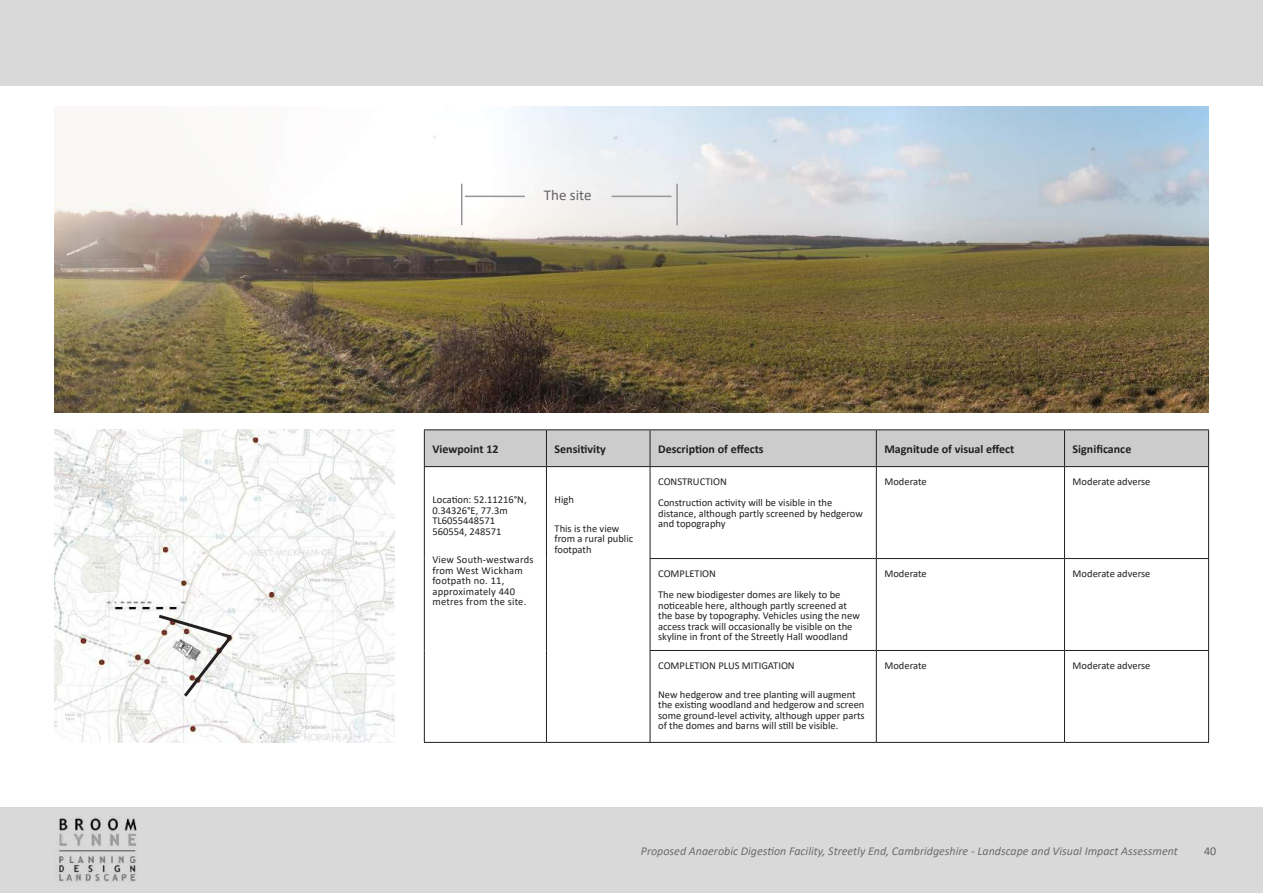
<style>
.page{position:relative;width:1263px;height:893px;background:#fff}
.page>*{position:absolute;margin:0;border:0;box-sizing:border-box;transform-origin:0 0}
.t1{font:15px "Calibri";color:#636366}
.t2{font:italic 12px "Calibri";color:#6c6d70}
.t3{font:700 12px "Calibri";color:#231f20}
.t4{font:12px "Calibri";color:#636366}
.t5{font:10.5px/10.5px "Calibri";color:#231f20}
.t6{font:10.5px/10.5px "Calibri";letter-spacing:.02em;color:#231f20}
</style>
<div class="page">
<div style="left:0;top:807px;width:1263px;height:85px;background:#d9d9d9"></div>
<img style="left:54px;top:430px;width:340px;height:313px">
<img style="left:56px;top:816px;width:81px;height:66px">
<img style="left:54px;top:106px;width:1155px;height:306px">
<svg style="left:156px;top:612px;width:79px;height:88px"></svg>
<div style="left:425px;top:430px;width:783px;height:36px;background:#ccc"></div>
<hr style="left:424px;top:429px;width:122px;height:1px;background:#231f20">
<hr style="left:424px;top:430px;width:1px;height:36px;background:#231f20">
<hr style="left:546px;top:429px;width:104px;height:1px;background:#231f20">
<hr style="left:546px;top:430px;width:1px;height:36px;background:#231f20">
<hr style="left:650px;top:429px;width:226px;height:1px;background:#231f20">
<hr style="left:650px;top:430px;width:1px;height:36px;background:#231f20">
<hr style="left:876px;top:429px;width:188px;height:1px;background:#231f20">
<hr style="left:876px;top:430px;width:1px;height:36px;background:#231f20">
<hr style="left:1064px;top:429px;width:145px;height:1px;background:#231f20">
<hr style="left:1064px;top:430px;width:1px;height:36px;background:#231f20">
<hr style="left:1208px;top:430px;width:1px;height:36px;background:#231f20">
<hr style="left:424px;top:466px;width:122px;height:1px;background:#231f20">
<hr style="left:424px;top:467px;width:1px;height:91px;background:#231f20">
<hr style="left:546px;top:466px;width:104px;height:1px;background:#231f20">
<hr style="left:546px;top:467px;width:1px;height:91px;background:#231f20">
<hr style="left:650px;top:466px;width:226px;height:1px;background:#231f20">
<hr style="left:650px;top:467px;width:1px;height:91px;background:#231f20">
<hr style="left:876px;top:466px;width:188px;height:1px;background:#231f20">
<hr style="left:876px;top:467px;width:1px;height:91px;background:#231f20">
<hr style="left:1064px;top:466px;width:145px;height:1px;background:#231f20">
<hr style="left:1064px;top:467px;width:1px;height:91px;background:#231f20">
<hr style="left:1208px;top:467px;width:1px;height:91px;background:#231f20">
<hr style="left:424px;top:558px;width:1px;height:92px;background:#231f20">
<hr style="left:546px;top:558px;width:1px;height:92px;background:#231f20">
<hr style="left:650px;top:558px;width:226px;height:1px;background:#231f20">
<hr style="left:650px;top:559px;width:1px;height:91px;background:#231f20">
<hr style="left:876px;top:558px;width:188px;height:1px;background:#231f20">
<hr style="left:876px;top:559px;width:1px;height:91px;background:#231f20">
<hr style="left:1064px;top:558px;width:145px;height:1px;background:#231f20">
<hr style="left:1064px;top:559px;width:1px;height:91px;background:#231f20">
<hr style="left:1208px;top:559px;width:1px;height:91px;background:#231f20">
<hr style="left:424px;top:650px;width:1px;height:92px;background:#231f20">
<hr style="left:546px;top:650px;width:1px;height:92px;background:#231f20">
<hr style="left:650px;top:650px;width:226px;height:1px;background:#231f20">
<hr style="left:650px;top:651px;width:1px;height:91px;background:#231f20">
<hr style="left:876px;top:650px;width:188px;height:1px;background:#231f20">
<hr style="left:876px;top:651px;width:1px;height:91px;background:#231f20">
<hr style="left:1064px;top:650px;width:145px;height:1px;background:#231f20">
<hr style="left:1064px;top:651px;width:1px;height:91px;background:#231f20">
<hr style="left:1208px;top:651px;width:1px;height:91px;background:#231f20">
<hr style="left:424px;top:742px;width:122px;height:1px;background:#231f20">
<hr style="left:546px;top:742px;width:104px;height:1px;background:#231f20">
<hr style="left:650px;top:742px;width:226px;height:1px;background:#231f20">
<hr style="left:876px;top:742px;width:188px;height:1px;background:#231f20">
<hr style="left:1064px;top:742px;width:145px;height:1px;background:#231f20">
<hr style="left:461px;top:184px;width:1px;height:41px;background:#939598">
<hr style="left:676px;top:184px;width:2px;height:41px;background:#939598">
<hr style="left:465px;top:196px;width:60px;height:1px;background:#939598">
<hr style="left:612px;top:196px;width:59px;height:1px;background:#939598">
<div style="left:0;top:0;width:1263px;height:85px;background:#d9d9d9"></div>
<h1 class="t1" style="left:544px;top:185px;width:49px">The site</h1>
<p class="t3" style="left:432px;top:440px;width:68px">Viewpoint 12</p>
<p class="t3" style="left:555px;top:440px;width:53px">Sensitivity</p>
<p class="t3" style="left:658px;top:440px;width:107px">Description of effects</p>
<p class="t3" style="left:884px;top:440px;width:131px">Magnitude of visual effect</p>
<p class="t3" style="left:1073px;top:440px;width:60px">Significance</p>
<p class="t5" style="left:432px;top:494px;width:96px">Location: 52.11216°N,<br>0.34326°E, 77.3m<br>TL6055448571<br>560554, 248571</p>
<p class="t6" style="left:432px;top:554px;width:103px">View South-westwards from West Wickham footpath no. 11, approximately 440 metres from the site.</p>
<p class="t5" style="left:555px;top:494px;width:21px">High</p>
<p class="t5" style="left:555px;top:523px;width:80px">This is the view from a rural public footpath</p>
<p class="t5" style="left:658px;top:471px;width:176px;line-height:21px">CONSTRUCTION<br>Construction activity will be visible in the</p>
<p class="t5" style="left:658px;top:508px;width:206px">distance, although partly screened by hedgerow and topography</p>
<p class="t5" style="left:658px;top:563px;width:184px;line-height:21px">COMPLETION<br>The new biodigester domes are likely to be</p>
<p class="t5" style="left:658px;top:600px;width:203px">noticeable here, although partly screened at the base by topography. Vehicles using the new access track will occasionally be visible on the skyline in front of the Streetly Hall woodland</p>
<p class="t5" style="left:658px;top:660px;width:138px">COMPLETION PLUS MITIGATION</p>
<p class="t5" style="left:658px;top:689px;width:208px">New hedgerow and tree planting will augment the existing woodland and hedgerow and screen some ground-level activity, although upper parts of the domes and barns will still be visible.</p>
<p class="t5" style="left:884px;top:476px;width:44px">Moderate</p>
<p class="t5" style="left:1073px;top:476px;width:79px">Moderate adverse</p>
<p class="t5" style="left:884px;top:568px;width:44px">Moderate</p>
<p class="t5" style="left:1073px;top:568px;width:79px">Moderate adverse</p>
<p class="t5" style="left:884px;top:660px;width:44px">Moderate</p>
<p class="t5" style="left:1073px;top:660px;width:79px">Moderate adverse</p>
<p class="t2" style="left:641px;top:842px;width:539px">Proposed Anaerobic Digestion Facility, Streetly End, Cambridgeshire - Landscape and Visual Impact Assessment</p>
<p class="t4" style="left:1204px;top:842px;width:14px">40</p>
</div>
